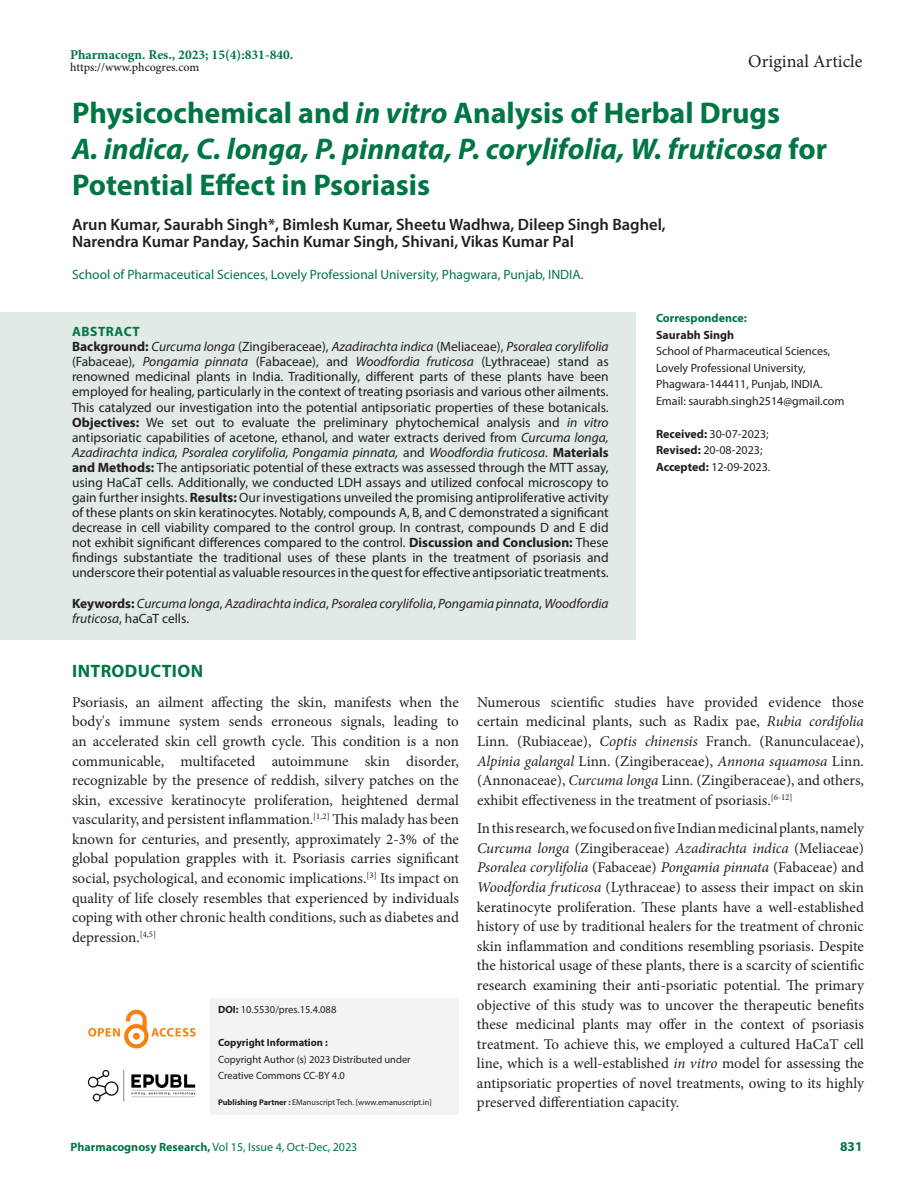
<style>
.page{position:relative;width:918px;height:1188px;background:#fff}
.page>*{position:absolute;margin:0;border:0;box-sizing:border-box;transform-origin:0 0}
.Art_Title{font:700 30px/36.2px "Myriad Pro";color:#007645}
.t1{font:18px "Minion Pro";color:#231f20}
.Intro_head{font:700 18px "Myriad Pro";letter-spacing:.02em;color:#007645}
.Author_Names{font:600 16.5px/16.6px "Myriad Pro";color:#231f20}
.Body_text{font:15px/19.6px "Minion Pro";color:#231f20;text-align:justify}
.Body_text__FO{font:15px/19.6px "Minion Pro";color:#231f20;text-align:justify}
.Abstract_TXT{font:13.5px/15.1px "Myriad Pro";color:#231f20;text-align:justify}
.KY{font:italic 13.5px/15.1px "Myriad Pro";color:#231f20}
.Author_Affiliations{font:13.5px "Myriad Pro";color:#007645}
.t2{font:700 13.5px "Minion Pro";color:#007645}
.ABS_Heading{font:700 13.5px "Myriad Pro";letter-spacing:.04em;color:#007645}
.Correspondence_AU_Af{font:12px/16.5px "Myriad Pro";color:#231f20}
.Journal_Dates{font:12px/16.5px "Myriad Pro";color:#231f20}
.t3{font:12px "Myriad Pro";color:#007645}
.t4{font:500 12px "Minion Pro";color:#231f20}
.Correspondence_AU_Af-2{font:700 12px "Myriad Pro";color:#007645}
.Correspondence_AU_Af-3{font:700 12px "Myriad Pro";color:#231f20}
.t5{font:10.5px/16.5px "Myriad Pro";color:#231f20}
.t6{font:700 10.5px "Myriad Pro";color:#231f20}
.t7{font:8.25px "Myriad Pro";color:#231f20}
.s1{font-style:italic}
.s2{font-weight:700}
.s3{font-weight:700;font-style:normal}
.s4{font-style:normal}
</style>
<div class="page">
<img style="left:88px;top:1009px;width:108px;height:40px">
<img style="left:87px;top:1069px;width:109px;height:33px">
<div style="left:211px;top:998px;width:248px;height:36px;background:#f2f3f4"></div>
<div style="left:211px;top:1031px;width:248px;height:26px;background:#f2f3f4"></div>
<div style="left:211px;top:1048px;width:248px;height:25px;background:#f2f3f4"></div>
<div style="left:211px;top:1064px;width:248px;height:26px;background:#f2f3f4"></div>
<div style="left:211px;top:1084px;width:248px;height:30px;background:#f2f3f4"></div>
<div style="left:0;top:312px;width:636px;height:41px;background:#e1eae3"></div>
<div style="left:0;top:328px;width:636px;height:266px;background:#e1eae3"></div>
<div style="left:0;top:584px;width:636px;height:55px;background:#e1eae3"></div>
<p class="t2" style="left:70px;top:45px;width:225px">Pharmacogn. Res., 2023; 15(4):831-840.</p>
<p class="t4" style="left:70px;top:59px;width:131px">https://www.phcogres.com</p>
<h2 class="t1" style="left:748px;top:49px;width:116px">Original Article</h2>
<p class="Art_Title" style="left:72px;top:94px;width:757px">Physicochemical and <span class="s1">in vitro</span> Analysis of Herbal Drugs<br><span class="s1">A. indica, C. longa, P. pinnata, P. corylifolia, W. fruticosa</span> for<br>Potential Effect in Psoriasis</p>
<p class="Author_Names" style="left:72px;top:216px;width:595px">Arun Kumar, Saurabh Singh*, Bimlesh Kumar, Sheetu Wadhwa, Dileep Singh Baghel,<br>Narendra Kumar Panday, Sachin Kumar Singh, Shivani, Vikas Kumar Pal</p>
<p class="Author_Affiliations" style="left:72px;top:266px;width:513px">School of Pharmaceutical Sciences, Lovely Professional University, Phagwara, Punjab, INDIA.</p>
<p class="ABS_Heading" style="left:72px;top:323px;width:69px">ABSTRACT</p>
<p class="Abstract_TXT" style="left:72px;top:339px;width:538px"><span class="s2">Background:</span> <span class="s1">Curcuma longa</span> (Zingiberaceae), <span class="s1">Azadirachta indica</span> (Meliaceae), <span class="s1">Psoralea corylifolia </span>(Fabaceae), <span class="s1">Pongamia pinnata</span> (Fabaceae), and <span class="s1">Woodfordia fruticosa</span> (Lythraceae) stand as renowned medicinal plants in India. Traditionally, different parts of these plants have been employed for healing, particularly in the context of treating psoriasis and various other ailments.<br>This catalyzed our investigation into the potential antipsoriatic properties of these botanicals.<br><span class="s2">Objectives:</span> We set out to evaluate the preliminary phytochemical analysis and <span class="s1">in vitro </span>antipsoriatic capabilities of acetone, ethanol, and water extracts derived from <span class="s1">Curcuma longa, Azadirachta indica, Psoralea corylifolia, Pongamia pinnata,</span> and <span class="s1">Woodfordia fruticosa</span>. <span class="s2">Materials and Methods:</span> The antipsoriatic potential of these extracts was assessed through the MTT assay, using HaCaT cells. Additionally, we conducted LDH assays and utilized confocal microscopy to gain further insights. <span class="s2">Results:</span> Our investigations unveiled the promising antiproliferative activity of these plants on skin keratinocytes. Notably, compounds A, B, and C demonstrated a significant decrease in cell viability compared to the control group. In contrast, compounds D and E did not exhibit significant differences compared to the control. <span class="s2">Discussion and Conclusion:</span> These findings substantiate the traditional uses of these plants in the treatment of psoriasis and underscore their potential as valuable resources in the quest for effective antipsoriatic treatments.</p>
<p class="KY" style="left:72px;top:595px;width:538px"><span class="s3">Keywords:</span> Curcuma longa<span class="s4">,</span> Azadirachta indica<span class="s4">,</span> Psoralea corylifolia<span class="s4">,</span> Pongamia pinnata<span class="s4">,</span> Woodfordia fruticosa<span class="s4">, haCaT cells.</span></p>
<p class="Correspondence_AU_Af-2" style="left:656px;top:310px;width:92px">Correspondence:</p>
<p class="Correspondence_AU_Af-3" style="left:656px;top:327px;width:80px">Saurabh Singh</p>
<p class="Correspondence_AU_Af" style="left:656px;top:343px;width:176px">School of Pharmaceutical Sciences,<br>Lovely Professional University,<br>Phagwara-144411, Punjab, INDIA.</p>
<p class="Correspondence_AU_Af" style="left:656px;top:392px;width:190px">Email: saurabh.singh2514@gmail.com</p>
<p class="Journal_Dates" style="left:656px;top:425px;width:116px"><span class="s2">Received:</span> 30-07-2023;<br><span class="s2">Revised:</span> 20-08-2023;<br><span class="s2">Accepted:</span> 12-09-2023.</p>
<p class="Intro_head" style="left:72px;top:659px;width:132px">INTRODUCTION</p>
<p class="Body_text__FO" style="left:72px;top:692px;width:389px">Psoriasis, an ailment affecting the skin, manifests when the body's immune system sends erroneous signals, leading to an accelerated skin cell growth cycle. This condition is a non communicable, multifaceted autoimmune skin disorder, recognizable by the presence of reddish, silvery patches on the skin, excessive keratinocyte proliferation, heightened dermal vascularity, and persistent inflammation.<sup>[1,2]</sup> This malady has been known for centuries, and presently, approximately 2-3% of the global population grapples with it. Psoriasis carries significant social, psychological, and economic implications.<sup>[3]</sup> Its impact on quality of life closely resembles that experienced by individuals coping with other chronic health conditions, such as diabetes and depression.<sup>[4,5]</sup></p>
<p class="Body_text" style="left:477px;top:692px;width:389px">Numerous scientific studies have provided evidence those certain medicinal plants, such as Radix pae, <span class="s1">Rubia cordifolia </span>Linn. (Rubiaceae), <span class="s1">Coptis chinensis</span> Franch. (Ranunculaceae), <span class="s1">Alpinia galangal</span> Linn. (Zingiberaceae), <span class="s1">Annona squamosa</span> Linn. (Annonaceae), <span class="s1">Curcuma longa</span> Linn. (Zingiberaceae), and others, exhibit effectiveness in the treatment of psoriasis.<sup>[6-12]</sup></p>
<p class="Body_text" style="left:477px;top:819px;width:389px">In this research, we focused on five Indian medicinal plants, namely <span class="s1">Curcuma longa</span> (Zingiberaceae) <span class="s1">Azadirachta indica</span> (Meliaceae)<br><span class="s1">Psoralea corylifolia</span> (Fabaceae) <span class="s1">Pongamia pinnata</span> (Fabaceae) and <span class="s1">Woodfordia fruticosa</span> (Lythraceae) to assess their impact on skin keratinocyte proliferation. These plants have a well-established history of use by traditional healers for the treatment of chronic skin inflammation and conditions resembling psoriasis. Despite the historical usage of these plants, there is a scarcity of scientific research examining their anti-psoriatic potential. The primary objective of this study was to uncover the therapeutic benefits these medicinal plants may offer in the context of psoriasis treatment. To achieve this, we employed a cultured HaCaT cell line, which is a well-established <span class="s1">in vitro</span> model for assessing the antipsoriatic properties of novel treatments, owing to its highly preserved differentiation capacity.</p>
<p class="t5" style="left:218px;top:1001px;width:120px"><span class="s2">DOI:</span> 10.5530/pres.15.4.088</p>
<p class="t6" style="left:218px;top:1036px;width:111px">Copyright Information :</p>
<p class="t5" style="left:218px;top:1051px;width:194px">Copyright Author (s) 2023 Distributed under<br>Creative Commons CC-BY 4.0</p>
<p class="t7" style="left:218px;top:1097px;width:215px"><span class="s2">Publishing Partner :</span> EManuscript Tech. [www.emanuscript.in]</p>
<p class="t3" style="left:70px;top:1139px;width:288px"><span class="s2">Pharmacognosy Research,</span> Vol 15, Issue 4, Oct-Dec, 2023</p>
<p class="ABS_Heading" style="left:840px;top:1137px;width:24px">831</p>
</div>
